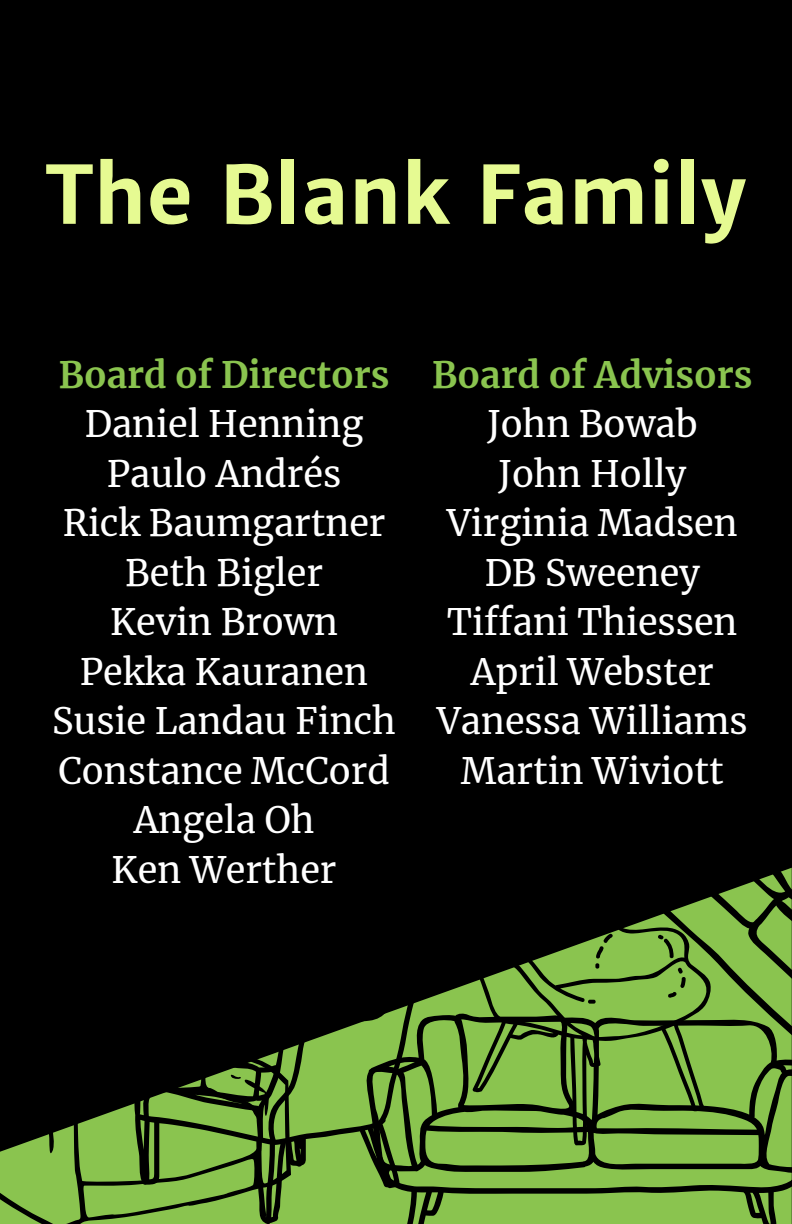
<style>
.page{position:relative;width:792px;height:1224px;background:#000}
.page>*{position:absolute;margin:0;border:0;box-sizing:border-box;transform-origin:0 0}
.t1{font:700 80px "Merriweather Sans";color:#e6fa92}
.t2{font:36px "Merriweather";color:#fff}
.t3{font:700 36px "Merriweather";color:#8ac44f}
</style>
<div class="page">
<svg style="left:782px;top:867px;width:10px;height:146px"></svg>
<div style="left:291px;top:1145px;width:74px;height:79px;background:#8ac44f"></div>
<svg style="left:365px;top:1013px;width:427px;height:211px;fill:#8ac44f"></svg>
<svg style="left:0;top:1145px;width:291px;height:79px;fill:#8ac44f"></svg>
<svg style="left:19px;top:871px;width:763px;height:274px"></svg>
<p class="t1" style="left:45px;top:145px;width:703px">The Blank Family</p>
<p class="t3" style="left:59px;top:352px;width:332px">Board of Directors</p>
<p class="t2" style="left:85px;top:402px;width:280px">Daniel Henning</p>
<p class="t2" style="left:107px;top:451px;width:236px">Paulo Andrés</p>
<p class="t2" style="left:63px;top:501px;width:324px">Rick Baumgartner</p>
<p class="t2" style="left:125px;top:550px;width:199px">Beth Bigler</p>
<p class="t2" style="left:110px;top:600px;width:229px">Kevin Brown</p>
<p class="t2" style="left:80px;top:649px;width:290px">Pekka Kauranen</p>
<p class="t2" style="left:52px;top:699px;width:345px">Susie Landau Finch</p>
<p class="t2" style="left:58px;top:748px;width:333px">Constance McCord</p>
<p class="t2" style="left:134px;top:798px;width:182px">Angela Oh</p>
<p class="t2" style="left:112px;top:847px;width:226px">Ken Werther</p>
<p class="t3" style="left:432px;top:352px;width:322px">Board of Advisors</p>
<p class="t2" style="left:487px;top:402px;width:212px">John Bowab</p>
<p class="t2" style="left:498px;top:451px;width:190px">John Holly</p>
<p class="t2" style="left:447px;top:501px;width:292px">Virginia Madsen</p>
<p class="t2" style="left:485px;top:550px;width:217px">DB Sweeney</p>
<p class="t2" style="left:447px;top:600px;width:292px">Tiffani Thiessen</p>
<p class="t2" style="left:471px;top:649px;width:244px">April Webster</p>
<p class="t2" style="left:437px;top:699px;width:313px">Vanessa Williams</p>
<p class="t2" style="left:461px;top:748px;width:265px">Martin Wiviott</p>
</div>
